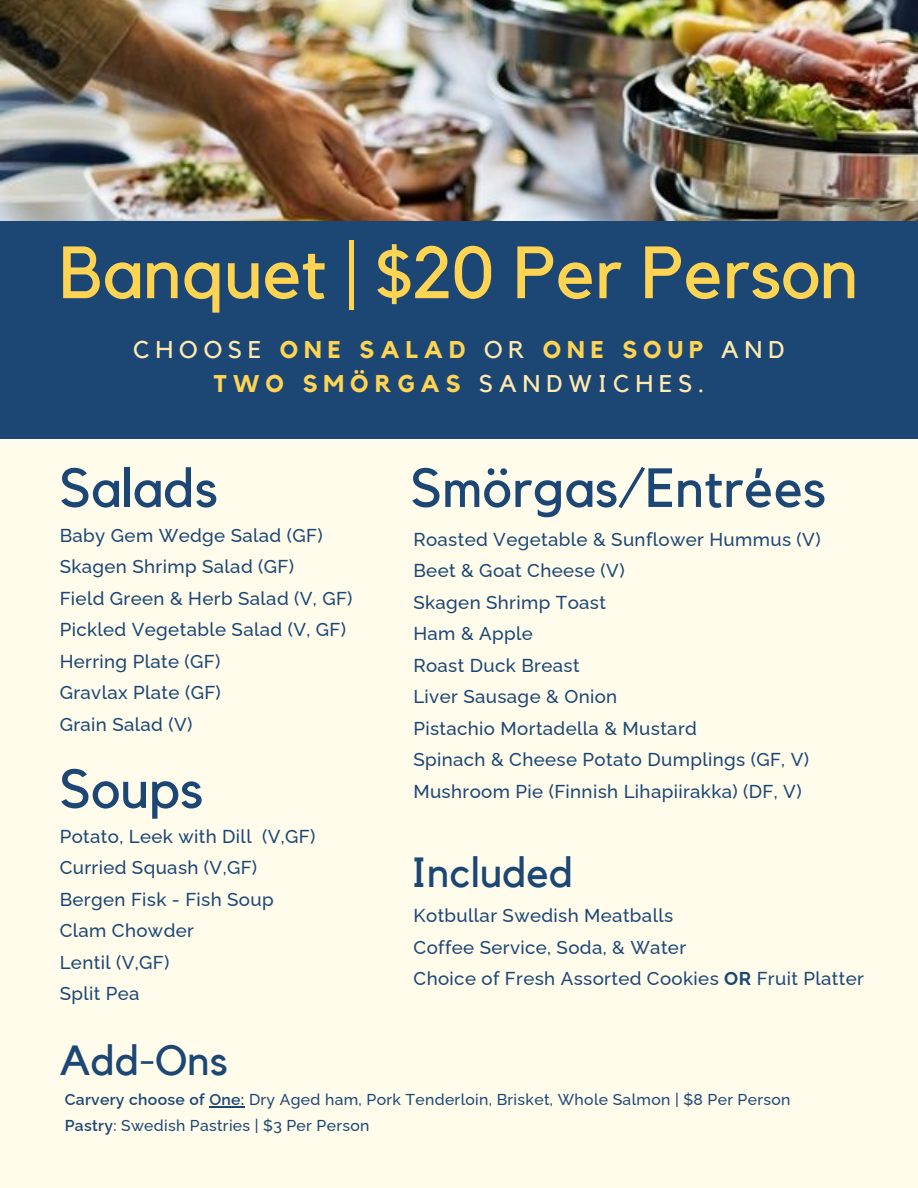
<style>
.page{position:relative;width:918px;height:1188px;background:#fffcec}
.page>*{position:absolute;margin:0;border:0;box-sizing:border-box;transform-origin:0 0}
.t1{font:73.05px "Kollektif";color:#ffd453}
.t2{font:54.45px "Kollektif";color:#1c4774}
.t3{font:42px "Kollektif";color:#1c4774}
.t4{font:700 24.15px/33.8px "Kollektif";letter-spacing:.25em;color:#ffd453;text-align:center}
.t5{font:500 18.75px "Raleway";letter-spacing:.02em;color:#1c4774}
.t6{font:500 15.75px "Raleway";letter-spacing:.02em;color:#1c4774}
.s1{font-weight:400;color:#ffeaaf}
.s2{font-weight:700}
.s3{font-weight:600}
</style>
<div class="page">
<div style="left:0;top:0;width:918px;height:439px;background:#1c4774"></div>
<hr style="left:209px;top:1106px;width:36px;height:1px;background:#1c4774">
<img style="left:0;top:0;width:918px;height:220px">
<p class="t1" style="left:59px;top:239px;width:801px">Banquet | $20 Per Person</p>
<p class="t4" style="left:133px;top:334px;width:653px"><span class="s1">CHOOSE</span> ONE SALAD <span class="s1">OR</span> ONE SOUP <span class="s1">AND<br></span>TWO SMÖRGAS <span class="s1">SANDWICHES.</span></p>
<p class="t2" style="left:60px;top:463px;width:160px">Salads</p>
<p class="t5" style="left:60px;top:524px;width:265px">Baby Gem Wedge Salad (GF)</p>
<p class="t5" style="left:60px;top:556px;width:236px">Skagen Shrimp Salad (GF)</p>
<p class="t5" style="left:60px;top:587px;width:294px">Field Green &amp; Herb Salad (V, GF)</p>
<p class="t5" style="left:60px;top:619px;width:288px">Pickled Vegetable Salad (V, GF)</p>
<p class="t5" style="left:60px;top:650px;width:162px">Herring Plate (GF)</p>
<p class="t5" style="left:60px;top:682px;width:163px">Gravlax Plate (GF)</p>
<p class="t5" style="left:60px;top:713px;width:134px">Grain Salad (V)</p>
<p class="t2" style="left:60px;top:764px;width:145px">Soups</p>
<p class="t5" style="left:60px;top:825px;width:257px">Potato, Leek with Dill (V,GF)</p>
<p class="t5" style="left:60px;top:857px;width:199px">Curried Squash (V,GF)</p>
<p class="t5" style="left:60px;top:888px;width:216px">Bergen Fisk - Fish Soup</p>
<p class="t5" style="left:60px;top:920px;width:136px">Clam Chowder</p>
<p class="t5" style="left:60px;top:951px;width:111px">Lentil (V,GF)</p>
<p class="t5" style="left:60px;top:983px;width:81px">Split Pea</p>
<p class="t3" style="left:60px;top:1041px;width:170px">Add-Ons</p>
<p class="t2" style="left:411px;top:463px;width:417px">Smörgas/Entrées</p>
<p class="t5" style="left:413px;top:528px;width:409px">Roasted Vegetable &amp; Sunflower Hummus (V)</p>
<p class="t5" style="left:413px;top:560px;width:213px">Beet &amp; Goat Cheese (V)</p>
<p class="t5" style="left:413px;top:591px;width:194px">Skagen Shrimp Toast</p>
<p class="t5" style="left:413px;top:623px;width:121px">Ham &amp; Apple</p>
<p class="t5" style="left:413px;top:654px;width:168px">Roast Duck Breast</p>
<p class="t5" style="left:413px;top:686px;width:205px">Liver Sausage &amp; Onion</p>
<p class="t5" style="left:413px;top:717px;width:285px">Pistachio Mortadella &amp; Mustard</p>
<p class="t5" style="left:413px;top:749px;width:397px">Spinach &amp; Cheese Potato Dumplings (GF, V)</p>
<p class="t5" style="left:413px;top:780px;width:390px">Mushroom Pie (Finnish Lihapiirakka) (DF, V)</p>
<p class="t3" style="left:411px;top:853px;width:164px">Included</p>
<p class="t5" style="left:414px;top:905px;width:261px">Kotbullar Swedish Meatballs</p>
<p class="t5" style="left:414px;top:936px;width:274px">Coffee Service, Soda, &amp; Water</p>
<p class="t5" style="left:414px;top:968px;width:452px">Choice of Fresh Assorted Cookies <span class="s2">OR</span> Fruit Platter</p>
<p class="t6" style="left:65px;top:1090px;width:727px"><span class="s3">Carvery choose of One:</span> Dry Aged ham, Pork Tenderloin, Brisket, Whole Salmon | $8 Per Person</p>
<p class="t6" style="left:65px;top:1116px;width:306px"><span class="s3">Pastry</span>: Swedish Pastries | $3 Per Person</p>
</div>
